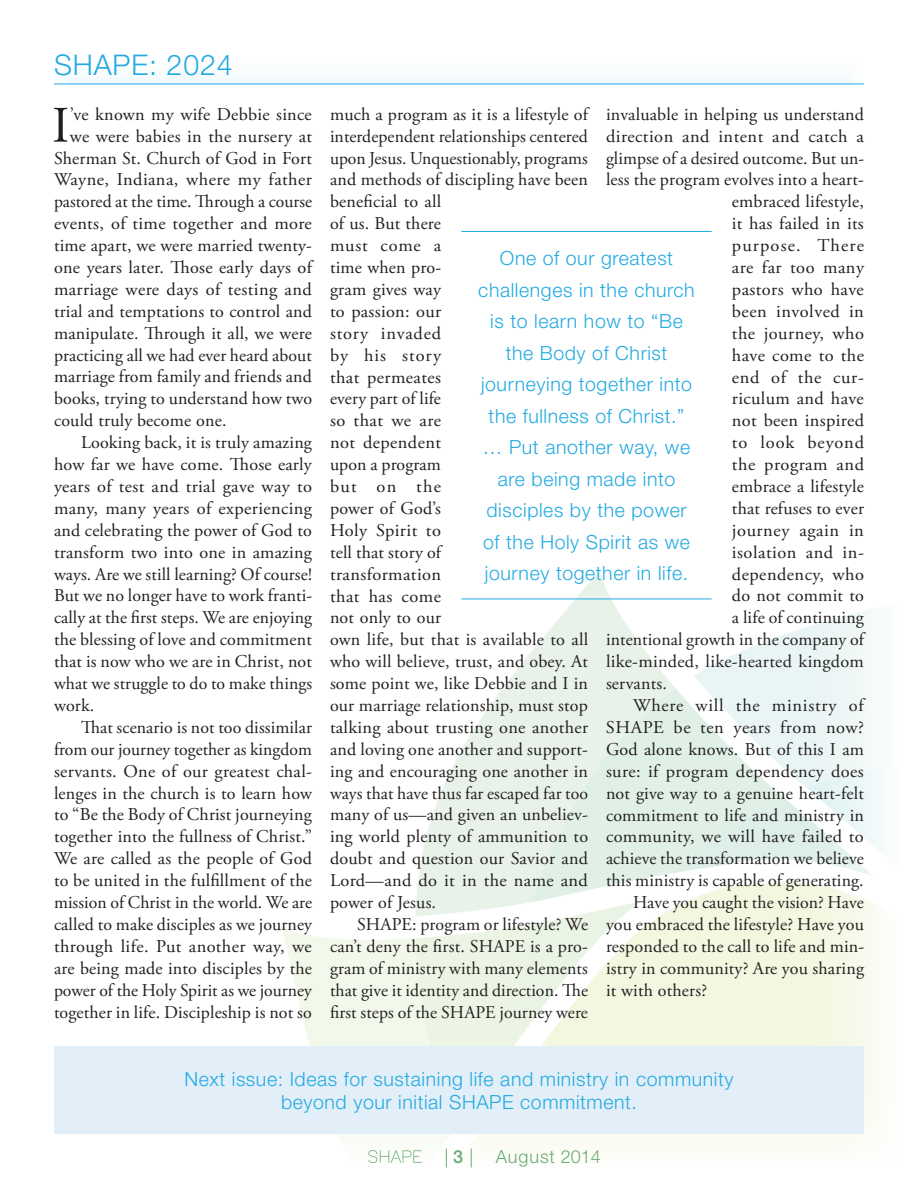
<style>
.page{position:relative;width:918px;height:1188px;background:#fff}
.page>*{position:absolute;margin:0;border:0;box-sizing:border-box;transform-origin:0 0}
.t1{font:51px "Adobe Garamond Pro";color:#231f20}
.t2{font:300 28.5px "Helvetica Neue LT Std";letter-spacing:.03em;color:#24aae1}
.t3{font:300 19.5px/31.5px "Helvetica Neue LT Std";letter-spacing:.03em;color:#24aae1;text-align:center}
.t4{font:18px/21.9px "Adobe Garamond Pro";letter-spacing:.01em;color:#231f20}
.t5{font:18px "Adobe Garamond Pro";letter-spacing:.03em;color:#231f20}
.t6{font:18px "Adobe Garamond Pro";letter-spacing:.04em;color:#231f20}
.t7{font:18px "Adobe Garamond Pro";letter-spacing:.06em;color:#231f20}
.t8{font:18px "Adobe Garamond Pro";letter-spacing:.045em;color:#231f20}
.t9{font:300 18px "Helvetica Neue LT Std";letter-spacing:.05em;color:#68ab6e}
.t10{font:500 18px "Helvetica Neue LT Std";color:#68ab6e}
</style>
<div class="page">
<svg style="left:455px;top:571px;width:337px;height:192px"></svg>
<svg style="left:532px;top:688px;width:260px;height:75px;background:#e8f3ed"></svg>
<svg style="left:282px;top:928px;width:86px;height:119px;fill:#f2f8ea"></svg>
<svg style="left:792px;top:609px;width:81px;height:154px;fill:#ecf6f5"></svg>
<svg style="left:368px;top:763px;width:514px;height:405px"></svg>
<div style="left:54px;top:54px;width:810px;height:30px;background:#fbfdfe"></div>
<hr style="left:54px;top:84px;width:810px;height:1px;background:#24aae1">
<hr style="left:461px;top:231px;width:251px;height:1px;background:#24aae1">
<hr style="left:461px;top:599px;width:251px;height:1px;background:#24aae1">
<div style="left:54px;top:1047px;width:810px;height:87px;background:#e2eff9"></div>
<h2 class="t2" style="left:54px;top:48px;width:180px">SHAPE: 2024</h2>
<h1 class="t1" style="left:52px;top:95px;width:19px">I</h1>
<p class="t4" style="left:70px;top:104px;width:244px">’ve known my wife Debbie since</p>
<p class="t4" style="left:70px;top:126px;width:244px">we were babies in the nursery at</p>
<p class="t4" style="left:54px;top:147px;width:259px">Sherman St. Church of God in Fort</p>
<p class="t4" style="left:54px;top:169px;width:259px">Wayne, Indiana, where my father</p>
<p class="t4" style="left:54px;top:191px;width:260px">pastored at the time. Through a course</p>
<p class="t4" style="left:54px;top:213px;width:259px">events, of time together and more</p>
<p class="t4" style="left:54px;top:235px;width:259px">time apart, we were married twenty-</p>
<p class="t4" style="left:54px;top:257px;width:259px">one years later. Those early days of</p>
<p class="t4" style="left:54px;top:279px;width:259px">marriage were days of testing and</p>
<p class="t4" style="left:54px;top:301px;width:260px">trial and temptations to control and</p>
<p class="t4" style="left:54px;top:323px;width:259px">manipulate. Through it all, we were</p>
<p class="t4" style="left:54px;top:345px;width:259px">practicing all we had ever heard about</p>
<p class="t4" style="left:54px;top:366px;width:259px">marriage from family and friends and</p>
<p class="t4" style="left:54px;top:388px;width:260px">books, trying to understand how two</p>
<p class="t4" style="left:54px;top:410px;width:174px">could truly become one.</p>
<p class="t4" style="left:81px;top:432px;width:233px">Looking back, it is truly amazing</p>
<p class="t4" style="left:54px;top:454px;width:259px">how far we have come. Those early</p>
<p class="t4" style="left:54px;top:476px;width:259px">years of test and trial gave way to</p>
<p class="t4" style="left:54px;top:498px;width:260px">many, many years of experiencing</p>
<p class="t4" style="left:54px;top:520px;width:259px">and celebrating the power of God to</p>
<p class="t4" style="left:54px;top:542px;width:259px">transform two into one in amazing</p>
<p class="t4" style="left:54px;top:564px;width:259px">ways. Are we still learning? Of course!</p>
<p class="t4" style="left:54px;top:585px;width:260px">But we no longer have to work franti-</p>
<p class="t4" style="left:54px;top:607px;width:260px">cally at the first steps. We are enjoying</p>
<p class="t4" style="left:54px;top:629px;width:259px">the blessing of love and commitment</p>
<p class="t4" style="left:54px;top:651px;width:260px">that is now who we are in Christ, not</p>
<p class="t4" style="left:54px;top:673px;width:260px">what we struggle to do to make things</p>
<p class="t4" style="left:54px;top:695px;width:42px">work.</p>
<p class="t4" style="left:81px;top:717px;width:232px">That scenario is not too dissimilar</p>
<p class="t4" style="left:54px;top:739px;width:259px">from our journey together as kingdom</p>
<p class="t4" style="left:54px;top:761px;width:260px">servants. One of our greatest chal-</p>
<p class="t4" style="left:54px;top:783px;width:260px">lenges in the church is to learn how</p>
<p class="t4" style="left:54px;top:804px;width:259px">to “Be the Body of Christ journeying</p>
<p class="t4" style="left:54px;top:826px;width:259px">together into the fullness of Christ.”</p>
<p class="t4" style="left:54px;top:848px;width:259px">We are called as the people of God</p>
<p class="t4" style="left:54px;top:870px;width:259px">to be united in the fulfillment of the</p>
<p class="t4" style="left:54px;top:892px;width:260px">mission of Christ in the world. We are</p>
<p class="t4" style="left:54px;top:914px;width:260px">called to make disciples as we journey</p>
<p class="t4" style="left:54px;top:936px;width:259px">through life. Put another way, we</p>
<p class="t4" style="left:54px;top:958px;width:260px">are being made into disciples by the</p>
<p class="t4" style="left:54px;top:980px;width:259px">power of the Holy Spirit as we journey</p>
<p class="t4" style="left:54px;top:1002px;width:259px">together in life. Discipleship is not so</p>
<p class="t4" style="left:330px;top:104px;width:260px">much a program as it is a lifestyle of interdependent relationships centered upon Jesus. Unquestionably, programs and methods of discipling have been beneficial to all<br>of us. But there<br>must come a<br>time when pro-<br>gram gives way<br>to passion: our<br>story invaded<br>by his story<br>that permeates<br>every part of life<br>so that we are<br>not dependent<br>upon a program<br>but on the<br>power of God’s<br>Holy Spirit to<br>tell that story of<br>transformation<br>that has come<br>not only to our<br>own life, but that is available to all who will believe, trust, and obey. At some point we, like Debbie and I in our marriage relationship, must stop talking about trusting one another and loving one another and support&shy;ing and encouraging one another in ways that have thus far escaped far too many of us—and given an unbeliev&shy;ing world plenty of ammunition to doubt and question our Savior and<br>Lord—and do it in the name and power of Jesus.</p>
<p class="t4" style="left:330px;top:914px;width:260px;text-align:justify;text-indent:27px">SHAPE: program or lifestyle? We can’t deny the first. SHAPE is a pro&shy;gram of ministry with many elements that give it identity and direction. The first steps of the SHAPE journey were</p>
<p class="t4" style="left:606px;top:104px;width:260px">invaluable in helping us understand</p>
<p class="t4" style="left:606px;top:126px;width:259px">direction and intent and catch a</p>
<p class="t4" style="left:606px;top:147px;width:260px">glimpse of a desired outcome. But un-</p>
<p class="t4" style="left:606px;top:169px;width:259px">less the program evolves into a heart-</p>
<p class="t4" style="left:732px;top:191px;width:134px">embraced lifestyle,</p>
<p class="t4" style="left:732px;top:213px;width:133px">it has failed in its</p>
<p class="t7" style="left:732px;top:235px;width:133px">purpose. There</p>
<p class="t4" style="left:732px;top:257px;width:134px">are far too many</p>
<p class="t4" style="left:732px;top:279px;width:133px">pastors who have</p>
<p class="t5" style="left:732px;top:300px;width:133px">been involved in</p>
<p class="t4" style="left:732px;top:323px;width:134px">the journey, who</p>
<p class="t4" style="left:732px;top:345px;width:134px">have come to the</p>
<p class="t6" style="left:732px;top:366px;width:134px">end of the cur-</p>
<p class="t4" style="left:732px;top:388px;width:133px">riculum and have</p>
<p class="t4" style="left:732px;top:410px;width:134px">not been inspired</p>
<p class="t8" style="left:732px;top:432px;width:134px">to look beyond</p>
<p class="t4" style="left:732px;top:454px;width:134px">the program and</p>
<p class="t4" style="left:732px;top:476px;width:134px">embrace a lifestyle</p>
<p class="t4" style="left:732px;top:498px;width:134px">that refuses to ever</p>
<p class="t5" style="left:732px;top:519px;width:133px">journey again in</p>
<p class="t5" style="left:732px;top:541px;width:133px">isolation and in-</p>
<p class="t4" style="left:732px;top:564px;width:134px">dependency, who</p>
<p class="t4" style="left:732px;top:585px;width:134px">do not commit to</p>
<p class="t4" style="left:732px;top:607px;width:133px">a life of continuing</p>
<p class="t4" style="left:606px;top:629px;width:260px">intentional growth in the company of</p>
<p class="t4" style="left:606px;top:651px;width:259px">like-minded, like-hearted kingdom</p>
<p class="t4" style="left:606px;top:673px;width:62px">servants.</p>
<p class="t6" style="left:633px;top:694px;width:232px">Where will the ministry of</p>
<p class="t5" style="left:606px;top:716px;width:260px">SHAPE be ten years from now?</p>
<p class="t4" style="left:606px;top:739px;width:260px">God alone knows. But of this I am</p>
<p class="t4" style="left:606px;top:761px;width:259px">sure: if program dependency does</p>
<p class="t4" style="left:606px;top:783px;width:259px">not give way to a genuine heart-felt</p>
<p class="t4" style="left:606px;top:804px;width:259px">commitment to life and ministry in</p>
<p class="t4" style="left:606px;top:826px;width:259px">community, we will have failed to</p>
<p class="t4" style="left:606px;top:848px;width:259px">achieve the transformation we believe</p>
<p class="t4" style="left:606px;top:870px;width:259px">this ministry is capable of generating.</p>
<p class="t4" style="left:633px;top:892px;width:232px">Have you caught the vision? Have</p>
<p class="t4" style="left:606px;top:914px;width:259px">you embraced the lifestyle? Have you</p>
<p class="t4" style="left:606px;top:936px;width:260px">responded to the call to life and min-</p>
<p class="t4" style="left:606px;top:958px;width:260px">istry in community? Are you sharing</p>
<p class="t4" style="left:606px;top:980px;width:103px">it with others?</p>
<p class="t3" style="left:478px;top:242px;width:218px">One of our greatest challenges in the church is to learn how to “Be the Body of Christ journeying together into the fullness of Christ. ” … Put another way, we are being made into disciples by the power of the Holy Spirit as we journey together in life.</p>
<p class="t3" style="left:184px;top:1067px;width:551px;line-height:23.4px">Next issue: Ideas for sustaining life and ministry in community beyond your initial SHAPE commitment.</p>
<p class="t10" style="left:453px;top:1146px;width:12px">3</p>
<p class="t9" style="left:496px;top:1146px;width:107px">August 2014</p>
</div>
